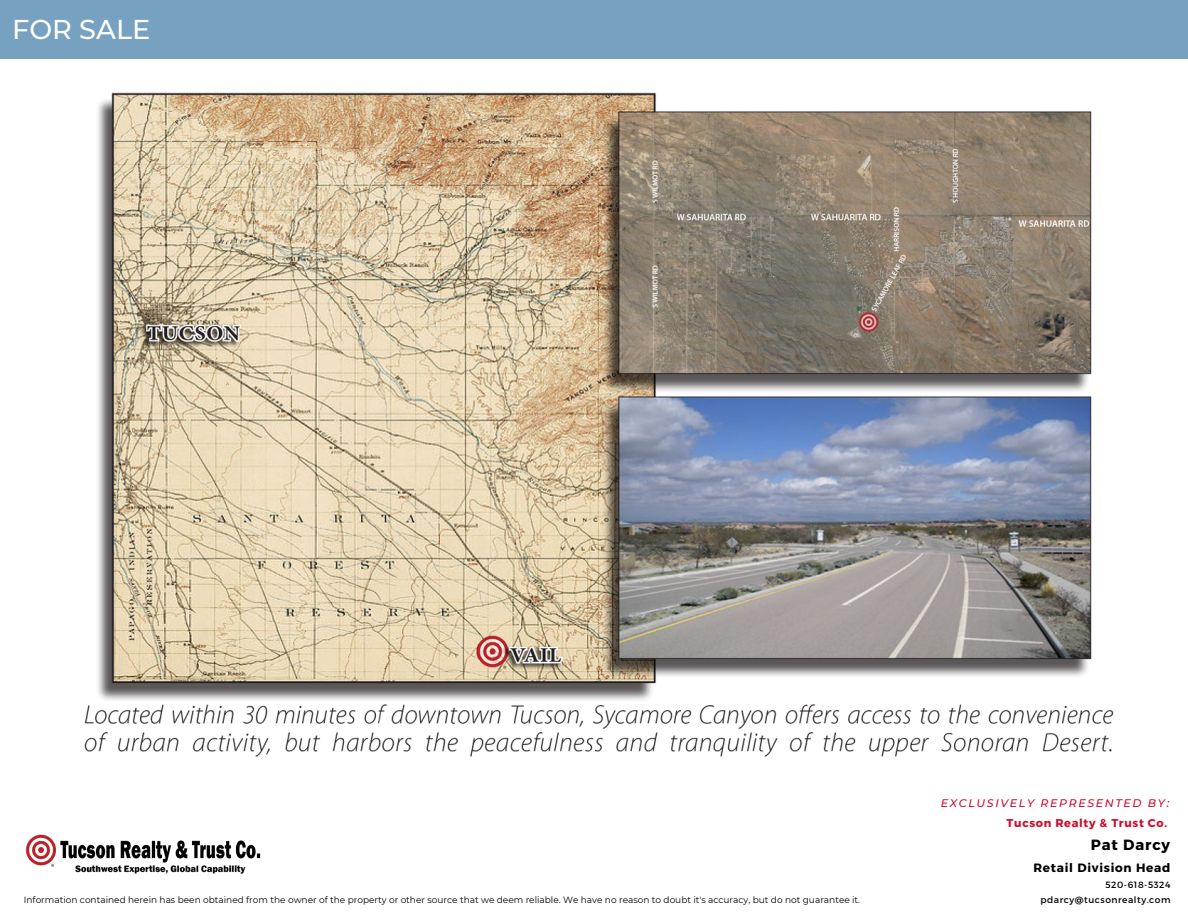
<style>
.page{position:relative;width:1188px;height:918px;background:#fff}
.page>*{position:absolute;margin:0;border:0;box-sizing:border-box;transform-origin:0 0}
.t1{font:500 27.15px "Montserrat";color:#fff}
.t2{font:700 14.85px "Montserrat";letter-spacing:.06em;color:#000}
.t3{font:700 12px "Montserrat";letter-spacing:.06em;color:#000}
.t4{font:700 11.25px "Montserrat";letter-spacing:.06em;color:#cf0a2c}
.t5{font:italic 500 10.95px "Montserrat";letter-spacing:.15em;color:#cf0a2c}
.t6{font:9px "Montserrat";color:#000}
.t7{font:9px "Montserrat";letter-spacing:.06em;color:#000}
</style>
<div class="page">
<img style="left:26px;top:834px;width:235px;height:40px">
<div style="left:0;top:0;width:1188px;height:58px;background:#77a1c1"></div>
<img style="left:84px;top:92px;width:1030px;height:665px">
<p class="t1" style="left:12px;top:13px;width:140px">FOR SALE</p>
<p class="t6" style="left:24px;top:894px;width:838px">Information contained herein has been obtained from the owner of the property or other source that we deem reliable. We have no reason to doubt it's accuracy, but do not guarantee it.</p>
<p class="t5" style="left:941px;top:797px;width:230px">EXCLUSIVELY REPRESENTED BY:</p>
<p class="t4" style="left:1007px;top:816px;width:162px">Tucson Realty &amp; Trust Co.</p>
<p class="t2" style="left:1091px;top:835px;width:81px">Pat Darcy</p>
<p class="t3" style="left:1033px;top:859px;width:138px">Retail Division Head</p>
<p class="t7" style="left:1106px;top:879px;width:67px">520-618-5324</p>
<p class="t7" style="left:1041px;top:894px;width:132px">pdarcy@tucsonrealty.com</p>
</div>
